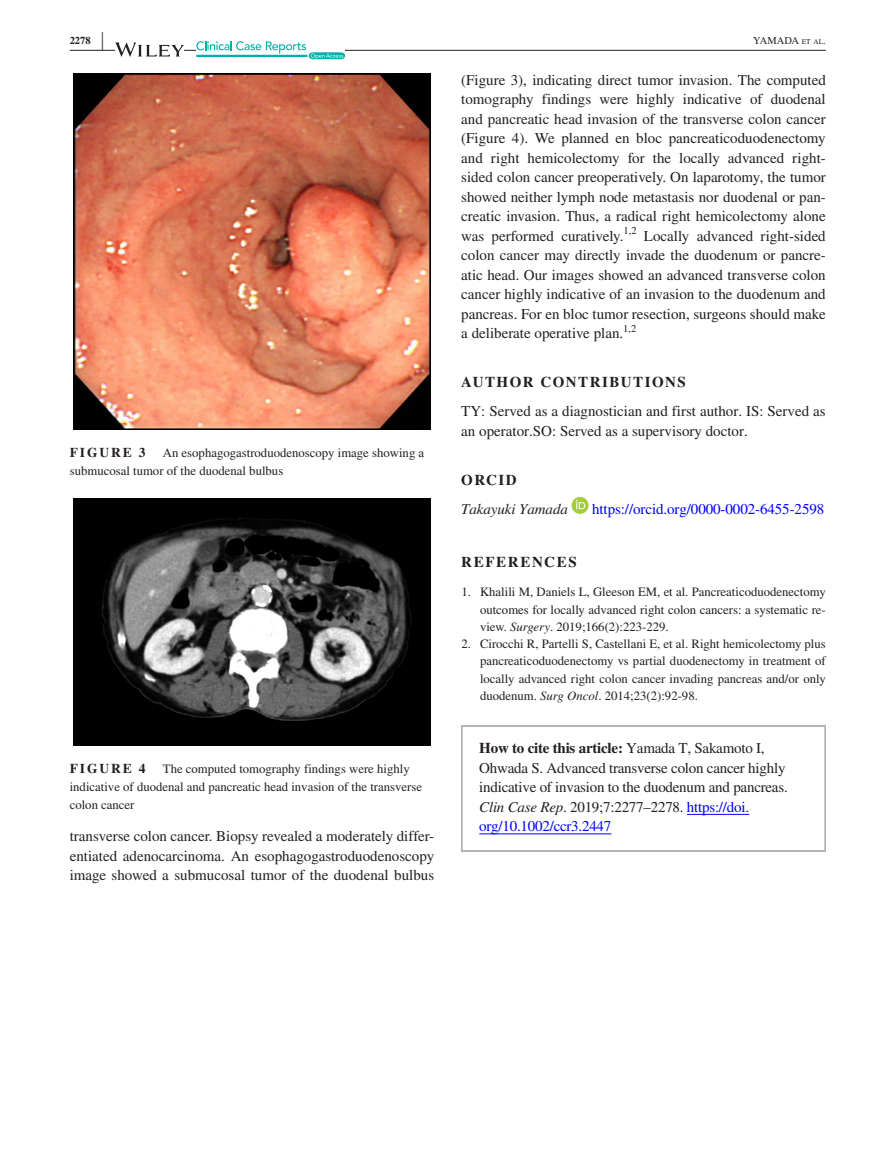
<style>
.page{position:relative;width:893px;height:1174px;background:#fff}
.page>*{position:absolute;margin:0;border:0;box-sizing:border-box;transform-origin:0 0}
.t1{font:700 25.95px "STIX";color:#231f20;scale:.36 1}
.t2{font:15px/19.5px "STIX";color:#231f20;text-align:justify}
.t3{font:15px "STIX";letter-spacing:-.005em;color:#00f}
.t4{font:700 15px "STIX";letter-spacing:.1em;color:#231f20}
.t5{font:italic 15px "STIX";letter-spacing:-.005em;color:#231f20}
.t6{font:700 13.5px "STIX";letter-spacing:.14em;color:#231f20}
.t7{font:12.75px/17.2px "STIX";color:#231f20;text-align:justify}
.t8{font:10.5px "STIX";color:#231f20}
.t9{font:10.5px "STIX";color:#231f20}
.t10{font:700 10.5px "STIX";color:#231f20}
.s1{font-size:7.35px}
.s2{font-style:italic}
.s3{font-weight:700}
.s4{color:#00f}
</style>
<div class="page">
<hr style="left:70px;top:50px;width:756px;height:1px;background:#231f20">
<svg style="left:115px;top:42px;width:69px;height:15px"></svg>
<svg style="left:196px;top:41px;width:149px;height:18px"></svg>
<svg style="left:461px;top:725px;width:365px;height:126px;background:#b5b6ba"></svg>
<div style="left:463px;top:727px;width:361px;height:123px;background:#fff"></div>
<hr style="left:687px;top:814px;width:62px;height:1px;background:#00f">
<hr style="left:479px;top:833px;width:132px;height:1px;background:#00f">
<svg style="left:572px;top:497px;width:17px;height:17px"></svg>
<svg style="left:576px;top:500px;width:9px;height:9px"></svg>
<img style="left:73px;top:73px;width:358px;height:357px">
<img style="left:73px;top:498px;width:357px;height:247px">
<p class="t10" style="left:70px;top:34px;width:22px">2278</p>
<h1 class="t1" style="left:102px;top:26px;width:7px">|</h1>
<p class="t8" style="left:753px;top:33px;width:74px">YAMADA <span class="s1">et al</span>.</p>
<p class="t6" style="left:70px;top:444px;width:77px">FIGURE 3</p>
<p class="t7" style="left:70px;top:444px;width:356px;line-height:18px;text-indent:93px">An esophagogastroduodenoscopy image showing a submucosal tumor of the duodenal bulbus</p>
<p class="t6" style="left:70px;top:760px;width:77px">FIGURE 4</p>
<p class="t7" style="left:70px;top:760px;width:354px;line-height:18px;text-align:left;text-indent:93px">The computed tomography findings were highly indicative of duodenal and pancreatic head invasion of the transverse colon cancer</p>
<p class="t2" style="left:70px;top:827px;width:366px">transverse colon cancer. Biopsy revealed a moderately differ&shy;entiated adenocarcinoma. An esophagogastroduodenoscopy image showed a submucosal tumor of the duodenal bulbus</p>
<p class="t2" style="left:461px;top:71px;width:366px">(Figure 3), indicating direct tumor invasion. The computed tomography findings were highly indicative of duodenal and pancreatic head invasion of the transverse colon cancer (Figure 4). We planned en bloc pancreaticoduodenectomy and right hemicolectomy for the locally advanced right‐ sided colon cancer preoperatively. On laparotomy, the tumor showed neither lymph node metastasis nor duodenal or pan&shy;creatic invasion. Thus, a radical right hemicolectomy alone was performed curatively.</p>
<p class="t9" style="left:623px;top:223px;width:15px">1,2</p>
<p class="t2" style="left:461px;top:227px;width:366px;text-indent:183px">Locally advanced right‐sided colon cancer may directly invade the duodenum or pancre&shy;atic head. Our images showed an advanced transverse colon cancer highly indicative of an invasion to the duodenum and pancreas. For en bloc tumor resection, surgeons should make a deliberate operative plan.</p>
<p class="t9" style="left:623px;top:321px;width:15px">1,2</p>
<p class="t4" style="left:461px;top:373px;width:226px">AUTHOR CONTRIBUTIONS</p>
<p class="t2" style="left:461px;top:402px;width:366px">TY: Served as a diagnostician and first author. IS: Served as an operator.SO: Served as a supervisory doctor.</p>
<p class="t4" style="left:461px;top:470px;width:57px">ORCID</p>
<p class="t5" style="left:461px;top:498px;width:108px">Takayuki Yamada</p>
<p class="t3" style="left:592px;top:498px;width:234px">https://orcid.org/0000-0002-6455-2598</p>
<p class="t4" style="left:461px;top:553px;width:117px">REFERENCES</p>
<p class="t7" style="left:480px;top:584px;width:347px;text-indent:-19px">1. Khalili M, Daniels L, Gleeson EM, et al. Pancreaticoduodenectomy outcomes for locally advanced right colon cancers: a systematic re&shy;view. <span class="s2">Surgery</span>. 2019;166(2):223‐229.</p>
<p class="t7" style="left:480px;top:636px;width:347px;text-indent:-19px">2. Cirocchi R, Partelli S, Castellani E, et al. Right hemicolectomy plus pancreaticoduodenectomy vs partial duodenectomy in treatment of locally advanced right colon cancer invading pancreas and/or only duodenum. <span class="s2">Surg Oncol</span>. 2014;23(2):92‐98.</p>
<p class="t2" style="left:479px;top:739px;width:310px;text-align:left"><span class="s3">How to cite this article:</span> Yamada T, Sakamoto I, Ohwada S. Advanced transverse colon cancer highly indicative of invasion to the duodenum and pancreas.<br><span class="s2">Clin Case Rep</span>. 2019;7:2277–2278. <span class="s4">https://doi. org/10.1002/ccr3.2447</span></p>
</div>
